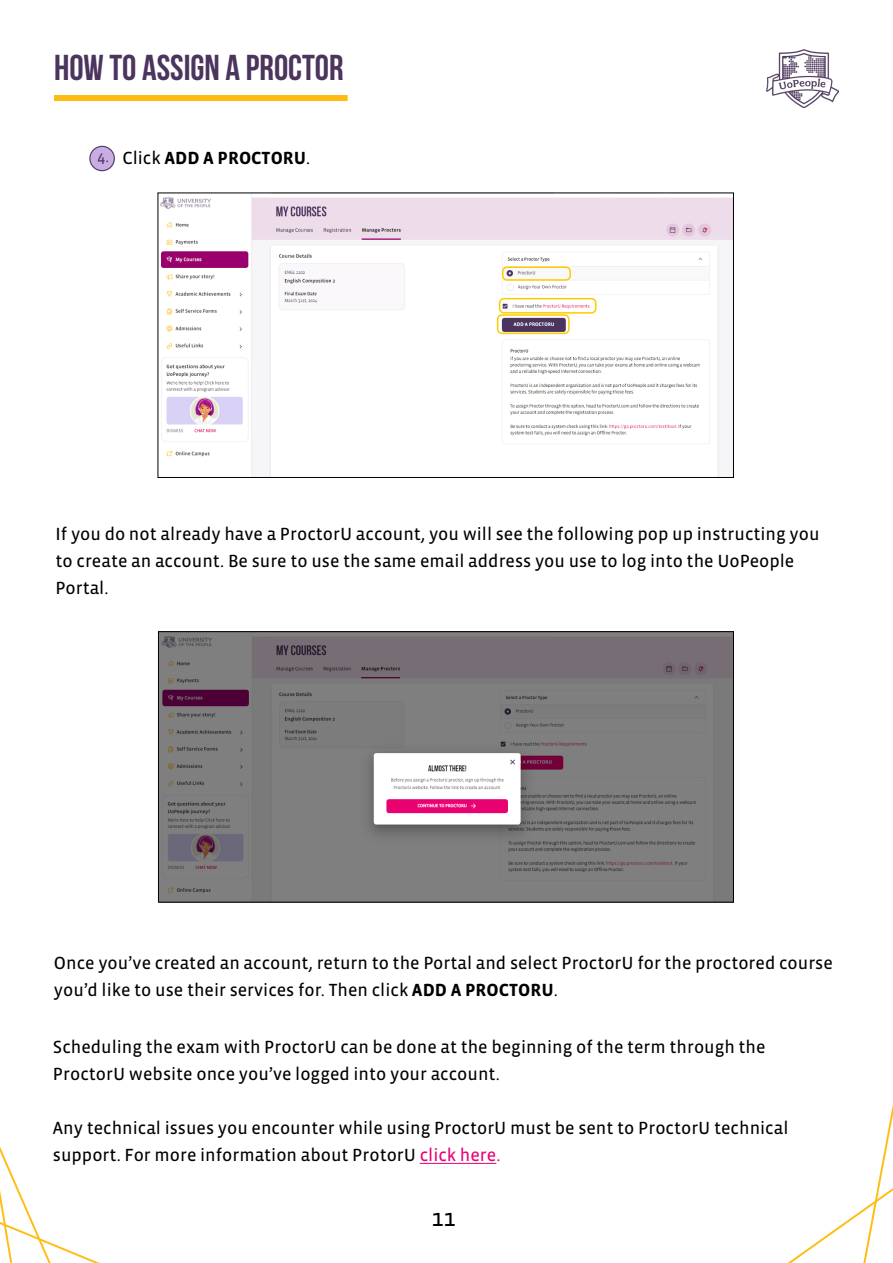
<style>
.page{position:relative;width:893px;height:1263px;background:#fff}
.page>*{position:absolute;margin:0;border:0;box-sizing:border-box;transform-origin:0 0}
.t1{font:700 36px "Bebas Neue";color:#4b345d}
.t2{font:24px "Vista Sans OTCE";color:#000}
.t3{font:18px/27px "Vista Sans OTCE";color:#000}
.t4{font:700 18px "Vista Sans OTCE";color:#000}
.s1{font-weight:400;font-size:15.75px;color:#493b5e}
.s2{font-weight:400}
.s3{font-weight:700}
.s4{color:#e90172}
</style>
<div class="page">
<svg style="left:788px;top:1104px;width:105px;height:159px"></svg>
<svg style="left:0;top:1147px;width:100px;height:116px"></svg>
<div style="left:90px;top:146px;width:24px;height:25px;background:#c9ace3;border-radius:50%"></div>
<div style="left:89px;top:146px;width:26px;height:25px;border:1px solid #553e66;border-radius:50%"></div>
<img style="left:160px;top:195px;width:572px;height:281px">
<div style="left:158px;top:193px;width:576px;height:285px;border:1px solid #000"></div>
<div style="left:502px;top:266px;width:69px;height:15px;border:2px solid #fcce00;border-radius:4px"></div>
<div style="left:499px;top:298px;width:98px;height:16px;border:2px solid #fcce00;border-radius:4px"></div>
<div style="left:497px;top:314px;width:73px;height:20px;border:2px solid #fcce00;border-radius:4px"></div>
<img style="left:160px;top:633px;width:572px;height:267px">
<div style="left:158px;top:631px;width:576px;height:271px;border:1px solid #000"></div>
<hr style="left:420px;top:1163px;width:76px;height:1px;background:#e90172">
<div style="left:54px;top:95px;width:294px;height:6px;background:#febc11"></div>
<img style="left:767px;top:50px;width:72px;height:57px">
<h1 class="t1" style="left:54px;top:47px;width:291px">HOW TO ASSIGN A PROCTOR</h1>
<p class="t4" style="left:98px;top:148px;width:214px"><span class="s1">4.</span> <span class="s2">Click</span> ADD A PROCTORU<span class="s2">.</span></p>
<p class="t3" style="left:56px;top:520px;width:765px">If you do not already have a ProctorU account, you will see the following pop up instructing you to create an account. Be sure to use the same email address you use to log into the UoPeople<br>Portal.</p>
<p class="t3" style="left:54px;top:949px;width:780px">Once you’ve created an account, return to the Portal and select ProctorU for the proctored course you’d like to use their services for. Then click <span class="s3">ADD A PROCTORU</span>.</p>
<p class="t3" style="left:53px;top:1033px;width:714px">Scheduling the exam with ProctorU can be done at the beginning of the term through the<br>ProctorU website once you’ve logged into your account.</p>
<p class="t3" style="left:53px;top:1114px;width:737px">Any technical issues you encounter while using ProctorU must be sent to ProctorU technical support. For more information about ProtorU <span class="s4">click here.</span></p>
<h2 class="t2" style="left:432px;top:1204px;width:25px">11</h2>
</div>
